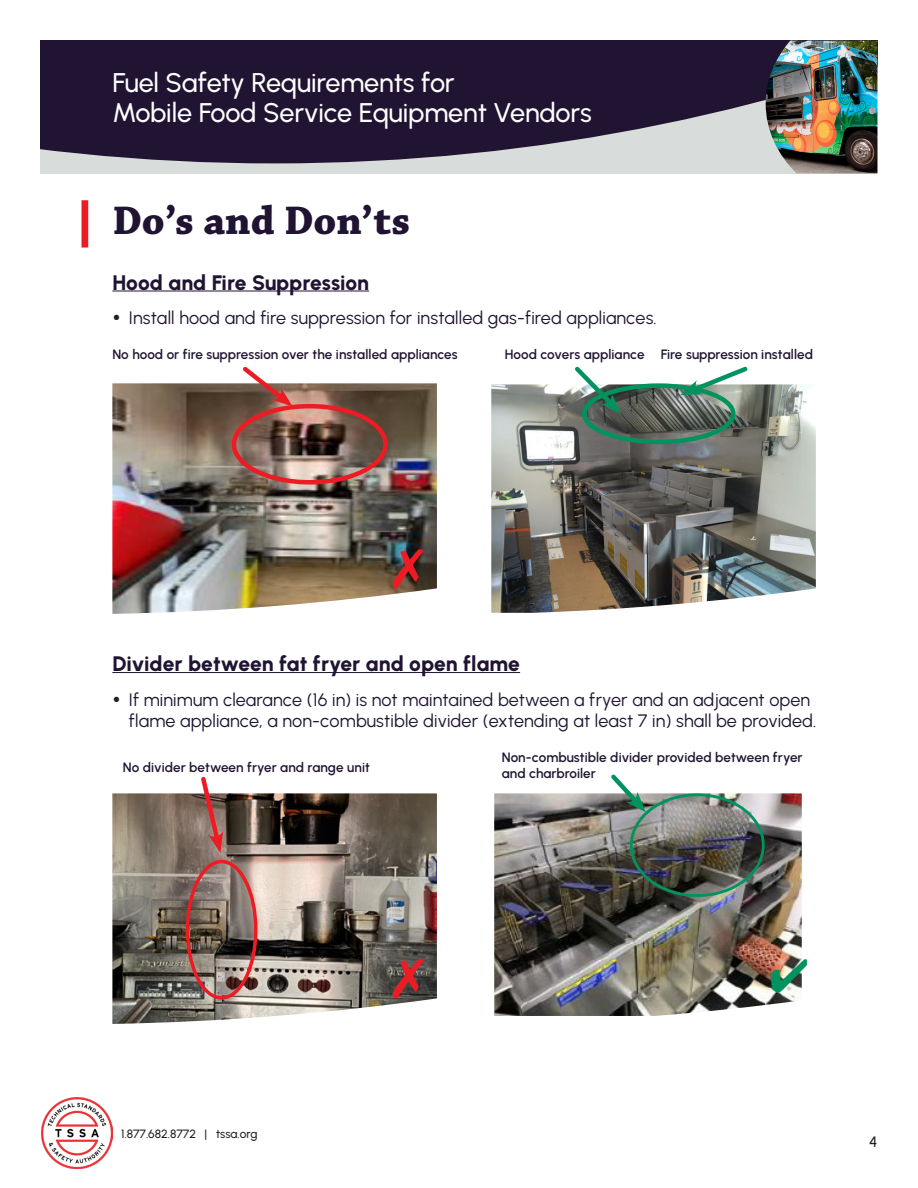
<style>
.page{position:relative;width:918px;height:1188px;background:#fff}
.page>*{position:absolute;margin:0;border:0;box-sizing:border-box;transform-origin:0 0}
.H2___Title{font:700 42px "Chaparral Pro";color:#201432}
.t1{font:500 27px/30px "Urbanist";letter-spacing:-.01em;color:#fff}
.P___Body{font:800 21px "Urbanist";color:#201432}
.P___Body-2{font:18px/21px "Urbanist";letter-spacing:.005em;color:#201432}
.t2{font:500 15px "Urbanist";color:#231f20}
.P___Body-3{font:600 13.5px/16.5px "Urbanist";color:#201432}
.t3{font:500 12px "Urbanist";color:#231f20}
</style>
<div class="page">
<img style="left:42px;top:1097px;width:70px;height:71px">
<div style="left:40px;top:40px;width:838px;height:134px;background:#d8dcdb"></div>
<svg style="left:40px;top:40px;width:838px;height:123px;background:#372d47"></svg>
<img style="left:766px;top:41px;width:111px;height:133px">
<div style="left:81px;top:200px;width:7px;height:48px;background:#ed1c24"></div>
<img style="left:494px;top:793px;width:308px;height:223px">
<img style="left:112px;top:793px;width:325px;height:231px">
<hr style="left:112px;top:672px;width:408px;height:1px;background:#201432">
<div style="left:186px;top:860px;width:72px;height:140px;border:3px solid #ed1c24;border-radius:50%"></div>
<svg style="left:607px;top:774px;width:39px;height:38px"></svg>
<svg style="left:198px;top:776px;width:25px;height:77px"></svg>
<div style="left:630px;top:793px;width:135px;height:104px;border:3px solid #00935f;border-radius:50%"></div>
<img style="left:491px;top:384px;width:325px;height:229px">
<img style="left:112px;top:383px;width:325px;height:231px">
<hr style="left:112px;top:291px;width:257px;height:1px;background:#201432">
<div style="left:232px;top:404px;width:156px;height:81px;border:4px solid #ed1c24;border-radius:50%"></div>
<div style="left:582px;top:383px;width:154px;height:61px;border:4px solid #00935f;border-radius:50%"></div>
<svg style="left:571px;top:366px;width:50px;height:48px"></svg>
<svg style="left:239px;top:366px;width:54px;height:41px"></svg>
<svg style="left:680px;top:366px;width:71px;height:30px"></svg>
<svg style="left:393px;top:959px;width:31px;height:39px"></svg>
<svg style="left:393px;top:549px;width:31px;height:39px"></svg>
<svg style="left:771px;top:960px;width:31px;height:33px"></svg>
<h2 class="t1" style="left:112px;top:66px;width:481px">Fuel Safety Requirements for<br>Mobile Food Service Equipment Vendors</h2>
<h2 class="H2___Title" style="left:112px;top:196px;width:299px">Do’s and Don’ts</h2>
<p class="P___Body" style="left:112px;top:268px;width:258px">Hood and Fire Suppression</p>
<p class="P___Body-2" style="left:129px;top:307px;width:529px">Install hood and fire suppression for installed gas-fired appliances.</p>
<p class="P___Body-3" style="left:112px;top:346px;width:347px">No hood or fire suppression over the installed appliances</p>
<p class="P___Body-3" style="left:505px;top:346px;width:141px">Hood covers appliance</p>
<p class="P___Body-3" style="left:661px;top:346px;width:154px">Fire suppression installed</p>
<p class="P___Body" style="left:112px;top:649px;width:409px">Divider between fat fryer and open flame</p>
<p class="P___Body-2" style="left:129px;top:689px;width:689px">If minimum clearance (16 in) is not maintained between a fryer and an adjacent open flame appliance, a non-combustible divider (extending at least 7 in) shall be provided.</p>
<p class="P___Body-3" style="left:502px;top:748px;width:302px">Non-combustible divider provided between fryer and charbroiler</p>
<p class="P___Body-3" style="left:123px;top:759px;width:249px">No divider between fryer and range unit</p>
<p class="t3" style="left:121px;top:1126px;width:138px">1.877.682.8772 | tssa.org</p>
<p class="t2" style="left:869px;top:1132px;width:10px">4</p>
</div>
